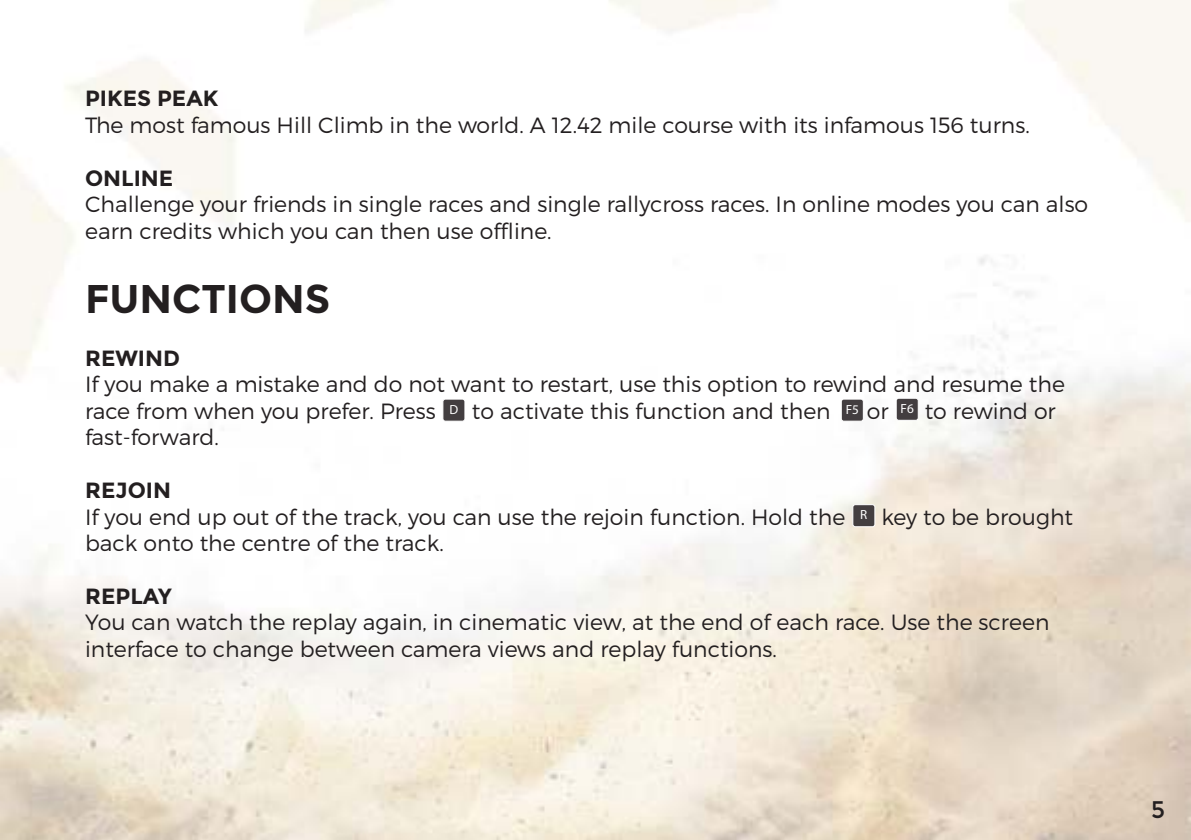
<style>
.page{position:relative;width:1191px;height:840px;background:#fff}
.page>*{position:absolute;margin:0;border:0;box-sizing:border-box;transform-origin:0 0}
.t1{font:700 40px "Montserrat";color:#231f20}
.t2{font:24px "Montserrat";color:#231f20}
.t3{font:300 22px/26.4px "Montserrat";color:#231f20}
.t4{font:700 22px "Montserrat";color:#231f20}
.t5{font:13.2px "Myriad Pro";color:#fff}
</style>
<div class="page">
<svg style="left:442px;top:399px;width:23px;height:22px"></svg>
<svg style="left:841px;top:399px;width:23px;height:22px"></svg>
<svg style="left:895px;top:398px;width:23px;height:22px"></svg>
<svg style="left:852px;top:504px;width:23px;height:23px"></svg>
<p class="t4" style="left:85px;top:90px;width:135px">PIKES PEAK</p>
<p class="t3" style="left:85px;top:113px;width:946px">The most famous Hill Climb in the world. A 12.42 mile course with its infamous 156 turns.</p>
<p class="t4" style="left:85px;top:169px;width:90px">ONLINE</p>
<p class="t3" style="left:85px;top:192px;width:1004px">Challenge your friends in single races and single rallycross races. In online modes you can also earn credits which you can then use offline.</p>
<h1 class="t1" style="left:85px;top:283px;width:247px">FUNCTIONS</h1>
<p class="t4" style="left:85px;top:349px;width:96px">REWIND</p>
<p class="t3" style="left:85px;top:372px;width:981px">If you make a mistake and do not want to restart, use this option to rewind and resume the race from when you prefer. Press</p>
<p class="t3" style="left:472px;top:398px;width:360px">to activate this function and then</p>
<p class="t3" style="left:867px;top:398px;width:23px">or</p>
<p class="t3" style="left:925px;top:398px;width:132px">to rewind or</p>
<p class="t5" style="left:449px;top:401px;width:10px">D</p>
<p class="t5" style="left:845px;top:401px;width:15px">F5</p>
<p class="t5" style="left:900px;top:400px;width:15px">F6</p>
<p class="t3" style="left:85px;top:425px;width:135px">fast-forward.</p>
<p class="t4" style="left:85px;top:481px;width:87px">REJOIN</p>
<p class="t3" style="left:85px;top:504px;width:761px">If you end up out of the track, you can use the rejoin function. Hold the</p>
<p class="t3" style="left:881px;top:504px;width:193px">key to be brought</p>
<p class="t3" style="left:85px;top:530px;width:360px">back onto the centre of the track.</p>
<p class="t4" style="left:85px;top:587px;width:88px">REPLAY</p>
<p class="t3" style="left:85px;top:609px;width:966px">You can watch the replay again, in cinematic view, at the end of each race. Use the screen interface to change between camera views and replay functions.</p>
<p class="t5" style="left:860px;top:506px;width:9px">R</p>
<p class="t2" style="left:1151px;top:797px;width:15px">5</p>
</div>
